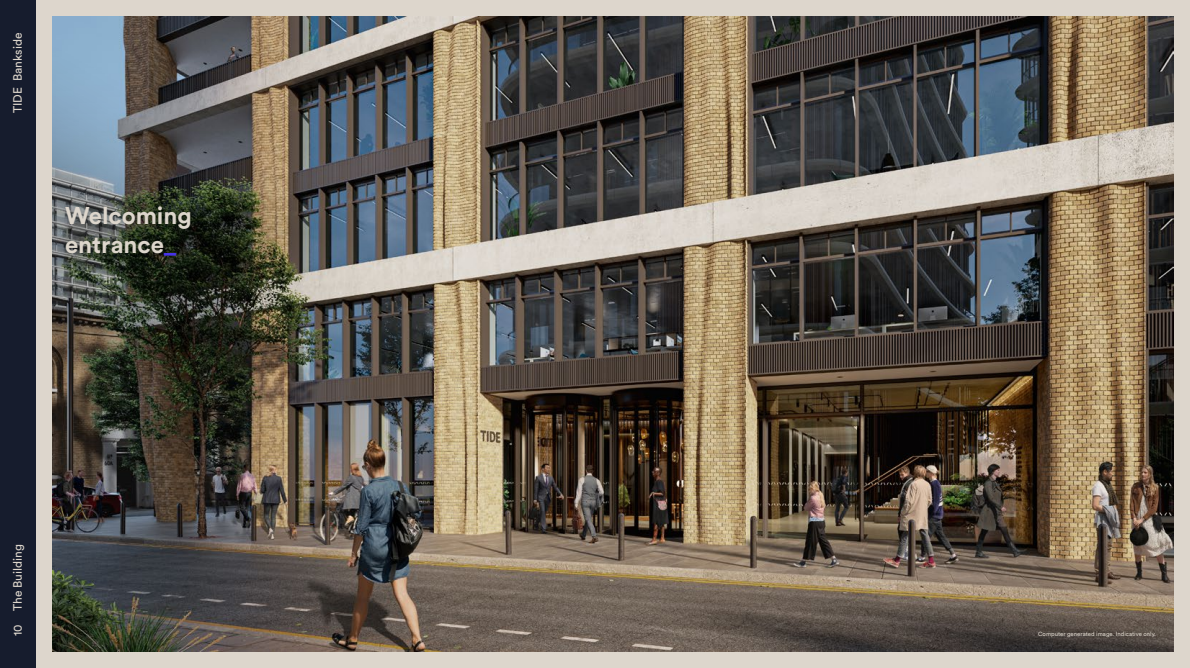
<style>
.page{position:relative;width:1190px;height:668px;background:#fff}
.page>*{position:absolute;margin:0;border:0;box-sizing:border-box;transform-origin:0 0}
.t1{font:700 24px/28.8px "Circular Std";color:#ddd6cc}
.t2{font:12px "Circular Std";color:#ddd6cc}
.t3{font:6px "Circular Std";color:#ddd6cc}
.s1{color:#4733ea}
</style>
<div class="page">
<div style="left:36px;top:0;width:1154px;height:668px;background:#ddd6cc"></div>
<img style="left:52px;top:16px;width:1122px;height:636px">
<img style="left:52px;top:23px;width:381px;height:420px">
<div style="left:1033px;top:627px;width:127px;height:15px;background:#000;opacity:.25"></div>
<div style="left:0;top:0;width:36px;height:668px;background:#161c2d"></div>
<div style="left:55px;top:197px;width:146px;height:70px;background:#000;opacity:.3"></div>
<h2 class="t2" style="left:10px;top:113px;width:82px;rotate:-90deg">TIDE Bankside</h2>
<h1 class="t1" style="left:65px;top:201px;width:128px">Welcoming entrance<span class="s1">_</span></h1>
<h2 class="t2" style="left:10px;top:611px;width:68px;rotate:-90deg">The Building</h2>
<h2 class="t2" style="left:10px;top:636px;width:13px;rotate:-90deg">10</h2>
<p class="t3" style="left:1038px;top:630px;width:119px">Computer generated image. Indicative only.</p>
</div>
